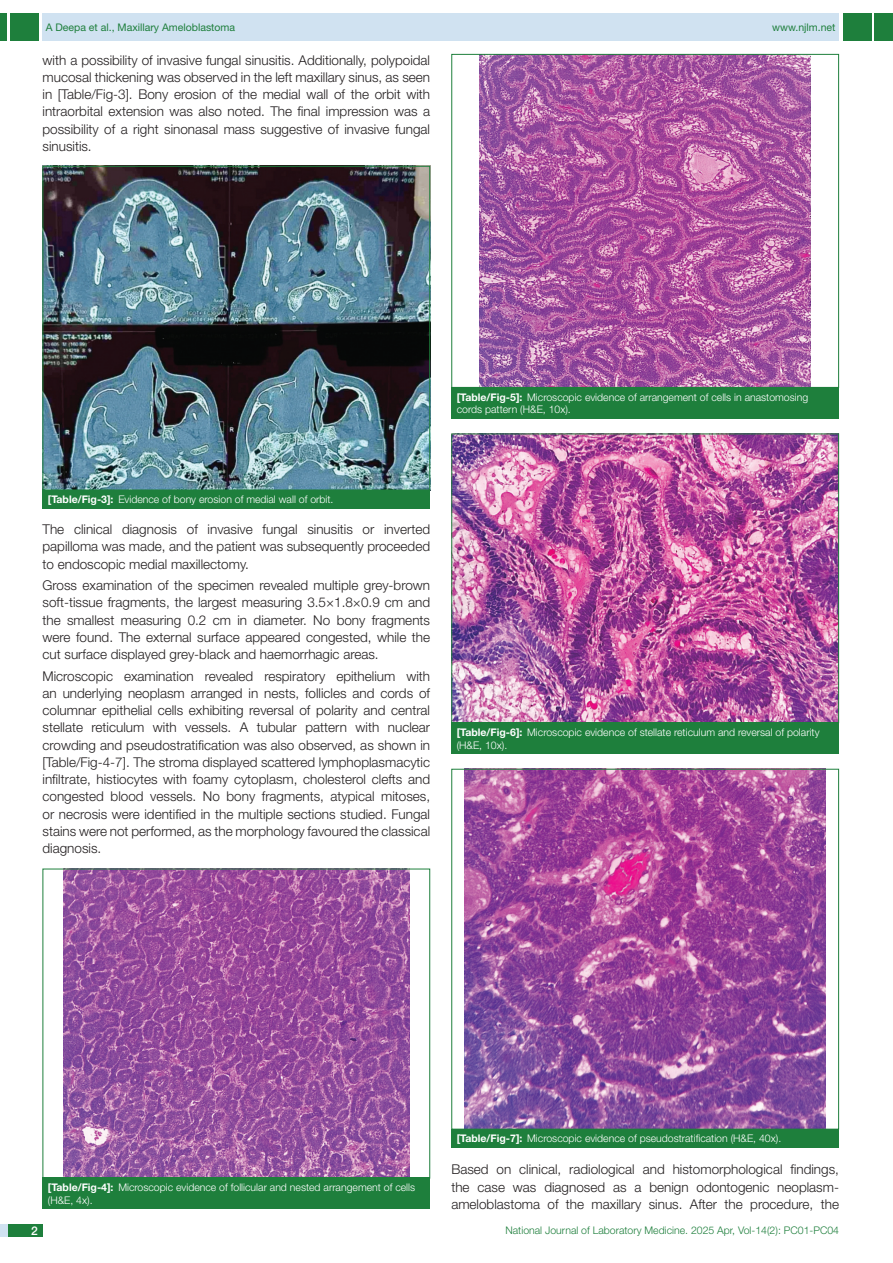
<style>
.page{position:relative;width:893px;height:1263px;background:#fff}
.page>*{position:absolute;margin:0;border:0;box-sizing:border-box;transform-origin:0 0}
.Body_text{font:300 13.5px/17.2px "Helvetica Neue";color:#231f20;text-align:justify}
.t1{font:500 12px "Helvetica Neue";color:#fff}
.TABLE_FIG{font:300 10.5px/12.6px "Helvetica Neue";color:#fff}
.t2{font:300 10.5px "Helvetica Neue";color:#1e7f3c}
.t3{font:10.5px "Helvetica Neue";color:#1e7f3c}
.s1{font-weight:700}
</style>
<div class="page">
<div style="left:0;top:13px;width:7px;height:28px;background:#1e7f3c"></div>
<div style="left:10px;top:13px;width:29px;height:28px;background:#1e7f3c"></div>
<div style="left:43px;top:13px;width:796px;height:28px;background:#d0e2f1"></div>
<div style="left:875px;top:13px;width:18px;height:28px;background:#1e7f3c"></div>
<div style="left:843px;top:13px;width:29px;height:28px;background:#1e7f3c"></div>
<div style="left:0;top:1224px;width:43px;height:13px;background:#d0e2f1"></div>
<div style="left:8px;top:1224px;width:35px;height:13px;background:#1e7f3c"></div>
<img style="left:45px;top:168px;width:383px;height:320px">
<div style="left:43px;top:166px;width:387px;height:324px;border:1px solid #1e7f3c"></div>
<div style="left:43px;top:490px;width:387px;height:18px;background:#1e7f3c"></div>
<img style="left:64px;top:871px;width:345px;height:305px">
<div style="left:43px;top:1177px;width:387px;height:32px;background:#1e7f3c"></div>
<img style="left:480px;top:56px;width:331px;height:330px">
<div style="left:451px;top:387px;width:388px;height:32px;background:#1e7f3c"></div>
<img style="left:453px;top:436px;width:384px;height:285px">
<div style="left:451px;top:434px;width:388px;height:289px;border:1px solid #1e7f3c"></div>
<div style="left:451px;top:722px;width:388px;height:32px;background:#1e7f3c"></div>
<img style="left:465px;top:771px;width:360px;height:356px">
<div style="left:451px;top:769px;width:388px;height:360px;border:1px solid #1e7f3c"></div>
<div style="left:451px;top:1129px;width:388px;height:19px;background:#1e7f3c"></div>
<p class="t3" style="left:46px;top:21px;width:191px">A Deepa et al., Maxillary Ameloblastoma</p>
<p class="t3" style="left:772px;top:21px;width:65px">www.njlm.net</p>
<p class="Body_text" style="left:43px;top:51px;width:389px">with a possibility of invasive fungal sinusitis. Additionally, polypoidal mucosal thickening was observed in the left maxillary sinus, as seen in [Table/Fig-3]. Bony erosion of the medial wall of the orbit with intraorbital extension was also noted. The final impression was a possibility of a right sinonasal mass suggestive of invasive fungal sinusitis.</p>
<p class="TABLE_FIG" style="left:457px;top:390px;width:353px"><span class="s1">[Table/Fig-5]:</span> Microscopic evidence of arrangement of cells in anastomosing cords pattern (H&amp;E, 10x).</p>
<p class="TABLE_FIG" style="left:48px;top:493px;width:287px"><span class="s1">[Table/Fig-3]:</span> Evidence of bony erosion of medial wall of orbit.</p>
<p class="Body_text" style="left:43px;top:520px;width:389px">The clinical diagnosis of invasive fungal sinusitis or inverted papilloma was made, and the patient was subsequently proceeded to endoscopic medial maxillectomy.</p>
<p class="Body_text" style="left:43px;top:576px;width:389px">Gross examination of the specimen revealed multiple grey-brown soft-tissue fragments, the largest measuring 3.5×1.8×0.9 cm and the smallest measuring 0.2 cm in diameter. No bony fragments were found. The external surface appeared congested, while the cut surface displayed grey-black and haemorrhagic areas.</p>
<p class="Body_text" style="left:43px;top:667px;width:389px">Microscopic examination revealed respiratory epithelium with an underlying neoplasm arranged in nests, follicles and cords of columnar epithelial cells exhibiting reversal of polarity and central stellate reticulum with vessels. A tubular pattern with nuclear crowding and pseudostratification was also observed, as shown in [Table/Fig-4-7]. The stroma displayed scattered lymphoplasmacytic infiltrate, histiocytes with foamy cytoplasm, cholesterol clefts and congested blood vessels. No bony fragments, atypical mitoses, or necrosis were identified in the multiple sections studied. Fungal stains were not performed, as the morphology favoured the classical diagnosis.</p>
<p class="TABLE_FIG" style="left:457px;top:726px;width:364px"><span class="s1">[Table/Fig-6]:</span> Microscopic evidence of stellate reticulum and reversal of polarity (H&amp;E, 10x).</p>
<p class="TABLE_FIG" style="left:48px;top:1181px;width:369px"><span class="s1">[Table/Fig-4]:</span> Microscopic evidence of follicular and nested arrangement of cells (H&amp;E, 4x).</p>
<p class="TABLE_FIG" style="left:457px;top:1132px;width:326px"><span class="s1">[Table/Fig-7]:</span> Microscopic evidence of pseudostratification (H&amp;E, 40x).</p>
<p class="Body_text" style="left:451px;top:1161px;width:389px">Based on clinical, radiological and histomorphological findings, the case was diagnosed as a benign odontogenic neoplasm&shy;ameloblastoma of the maxillary sinus. After the procedure, the</p>
<p class="t1" style="left:31px;top:1223px;width:8px">2</p>
<p class="t2" style="left:505px;top:1224px;width:335px">National Journal of Laboratory Medicine. 2025 Apr, Vol-14(2): PC01-PC04</p>
</div>
